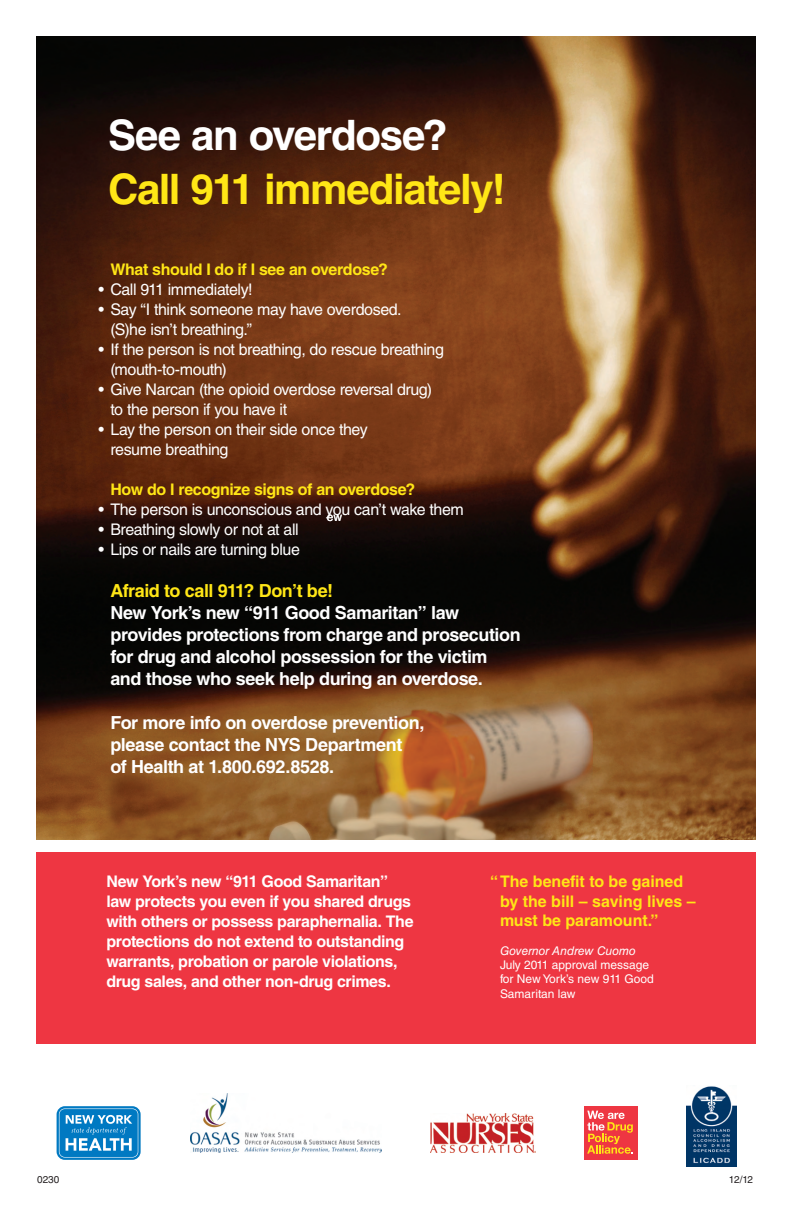
<style>
.page{position:relative;width:792px;height:1224px;background:#fff}
.page>*{position:absolute;margin:0;border:0;box-sizing:border-box;transform-origin:0 0}
.t1{font:700 42px "Helvetica LT Std";letter-spacing:-.035em;color:#ffe616}
.t2{font:700 42px "Helvetica LT Std";letter-spacing:-.03em;color:#fff}
.t3{font:700 18px/22px "Helvetica LT Std";letter-spacing:-.025em;color:#fff}
.t4{font:700 18px "Helvetica LT Std";letter-spacing:-.025em;color:#ffe616}
.t5{font:16px/20px "Helvetica LT Std";letter-spacing:-.025em;color:#fff}
.t6{font:700 16px/20px "Helvetica LT Std";letter-spacing:-.025em;color:#fff}
.t7{font:700 16px "Helvetica LT Std";letter-spacing:-.02em;color:#ffe616}
.t8{font:700 16px/19.2px "Helvetica LT Std";color:#ffe616}
.t9{font:12px/14.4px "Helvetica LT Std";color:#fff}
.t10{font:italic 12px "Helvetica LT Std";color:#fff}
.t11{font:10px "Helvetica LT Std";color:#231f20}
</style>
<div class="page">
<img style="left:36px;top:36px;width:720px;height:804px">
<div style="left:36px;top:852px;width:720px;height:192px;background:#ee3642"></div>
<div style="left:584px;top:1106px;width:53px;height:53px;background:#ee3642"></div>
<svg style="left:587px;top:1111px;width:46px;height:43px"></svg>
<img style="left:190px;top:1094px;width:191px;height:58px">
<img style="left:430px;top:1113px;width:105px;height:39px">
<img style="left:686px;top:1086px;width:50px;height:80px">
<svg style="left:56px;top:1106px;width:85px;height:54px;background:#3996cf"></svg>
<h1 class="t2" style="left:108px;top:110px;width:341px">See an overdose?</h1>
<h1 class="t1" style="left:108px;top:164px;width:399px">Call 911 immediately!</h1>
<p class="t7" style="left:110px;top:260px;width:279px">What should I do if I see an overdose?</p>
<p class="t5" style="left:98px;top:280px;width:156px">• Call 911 immediately!</p>
<p class="t5" style="left:110px;top:300px;width:293px;text-indent:-12px">• Say “I think someone may have overdosed. (S)he isn’t breathing.”</p>
<p class="t5" style="left:110px;top:340px;width:335px;text-indent:-12px">• If the person is not breathing, do rescue breathing (mouth-to-mouth)</p>
<p class="t5" style="left:110px;top:380px;width:323px;text-indent:-12px">• Give Narcan (the opioid overdose reversal drug) to the person if you have it</p>
<p class="t5" style="left:110px;top:420px;width:259px;text-indent:-12px">• Lay the person on their side once they resume breathing</p>
<p class="t7" style="left:110px;top:480px;width:307px">How do I recognize signs of an overdose?</p>
<p class="t5" style="left:98px;top:500px;width:367px">• The person is unconscious and you can’t wake them</p>
<p class="t5" style="left:98px;top:520px;width:202px">• Breathing slowly or not at all</p>
<p class="t5" style="left:98px;top:540px;width:203px">• Lips or nails are turning blue</p>
<p class="t4" style="left:110px;top:580px;width:224px">Afraid to call 911? Don’t be!</p>
<p class="t3" style="left:110px;top:602px;width:412px">New York’s new “911 Good Samaritan” law provides protections from charge and prosecution for drug and alcohol possession for the victim and those who seek help during an overdose.</p>
<p class="t3" style="left:110px;top:712px;width:315px">For more info on overdose prevention, please contact the NYS Department<br>of Health at 1.800.692.8528.</p>
<p class="t9" style="left:327px;top:510px;width:17px">ew</p>
<p class="t6" style="left:106px;top:872px;width:309px">New York’s new “911 Good Samaritan” law protects you even if you shared drugs with others or possess paraphernalia. The protections do not extend to outstanding warrants, probation or parole violations, drug sales, and other non-drug crimes.</p>
<p class="t8" style="left:500px;top:872px;width:197px;text-indent:-10px">“The benefit to be gained by the bill – saving lives – must be paramount.”</p>
<p class="t10" style="left:500px;top:944px;width:137px">Governor Andrew Cuomo</p>
<p class="t9" style="left:500px;top:958px;width:155px">July 2011 approval message for New York’s new 911 Good<br>Samaritan law</p>
<p class="t11" style="left:37px;top:1174px;width:24px">0230</p>
<p class="t11" style="left:729px;top:1174px;width:26px">12/12</p>
</div>
